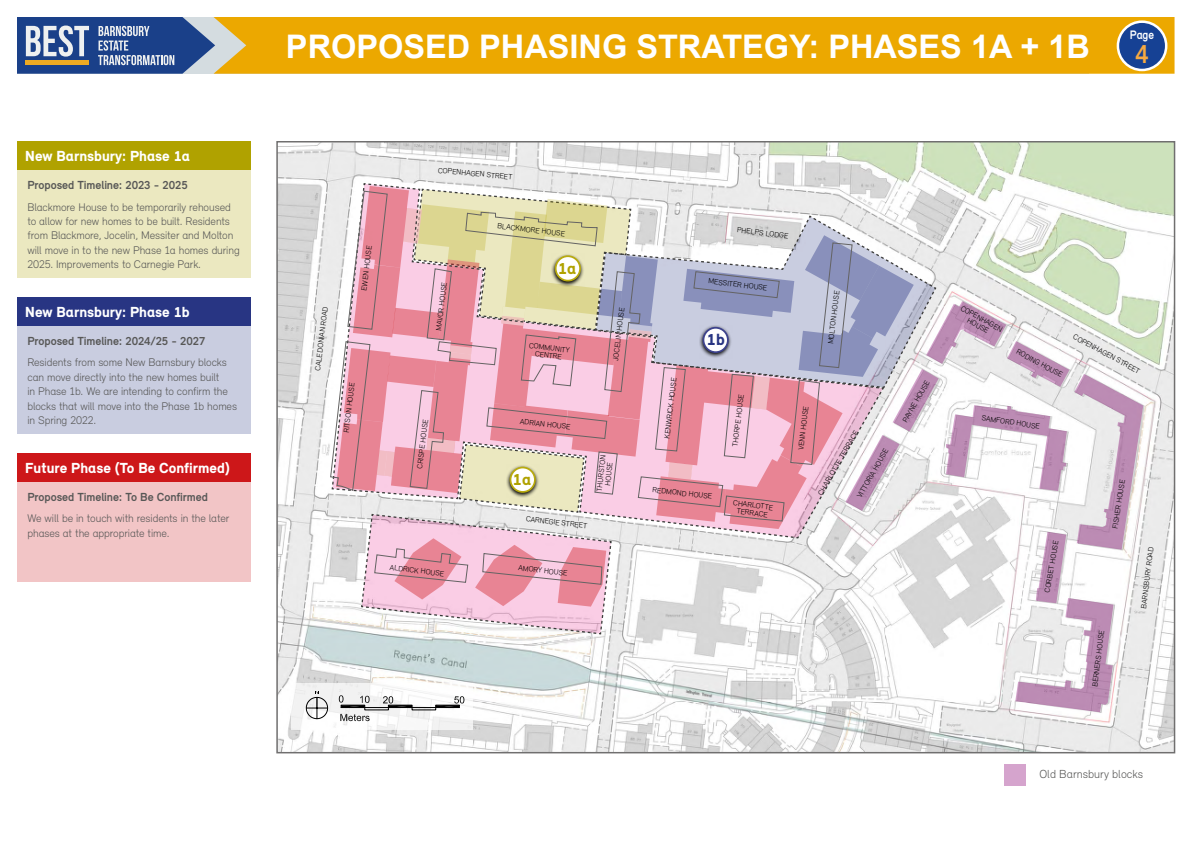
<style>
.page{position:relative;width:1192px;height:842px;background:#fff}
.page>*{position:absolute;margin:0;border:0;box-sizing:border-box;transform-origin:0 0}
.t1{font:700 32.5px "Arial";color:#fff}
.t2{font:700 27px "Relevant";color:#f7a941;scale:.9 1}
.t3{font:900 16.65px "Relevant";color:#b0a200}
.t4{font:900 16.65px "Relevant";color:#283583}
.t5{font:900 15px "Relevant";color:#fff}
.t6{font:700 12.6px "Relevant";color:#fff;scale:.9 1}
.t7{font:700 12px "Relevant";letter-spacing:-.005em;color:#575756}
.t8{font:300 12px "Relevant";color:#575756}
.t9{font:300 11.35px/14.4px "Relevant";letter-spacing:-.01em;color:#575756}
.t10{font:300 7.7px/7.7px "Relevant";color:#000;text-align:center}
.t11{font:300 7.65px/7.7px "Relevant";color:#000;text-align:center}
</style>
<div class="page">
<div style="left:215px;top:17px;width:960px;height:57px;background:#eca800"></div>
<svg style="left:17px;top:17px;width:198px;height:57px;background:#4f6ca1"></svg>
<hr style="left:26px;top:61px;width:63px;height:4px;background:#eeaa23">
<div style="left:1118px;top:22px;width:48px;height:48px;background:#164194;border-radius:50%"></div>
<div style="left:1117px;top:20px;width:50px;height:51px;border:2px solid #fff;border-radius:50%"></div>
<img style="left:279px;top:144px;width:893px;height:606px">
<div style="left:291px;top:683px;width:182px;height:47px;background:#f6f6f6"></div>
<svg style="left:306px;top:183px;width:837px;height:538px"></svg>
<div style="left:18px;top:170px;width:233px;height:108px;background:#ebe8c0"></div>
<div style="left:18px;top:142px;width:233px;height:28px;background:#b0a200"></div>
<div style="left:18px;top:326px;width:233px;height:108px;background:#c9cde0"></div>
<div style="left:18px;top:298px;width:233px;height:28px;background:#283583"></div>
<div style="left:18px;top:482px;width:233px;height:99px;background:#f2c5c6"></div>
<div style="left:18px;top:454px;width:233px;height:28px;background:#cd1719"></div>
<div style="left:1004px;top:764px;width:21px;height:21px;background:#d5a4cd"></div>
<h3 class="t5" style="left:25px;top:146px;width:166px">New Barnsbury: Phase 1a</h3>
<p class="t7" style="left:27px;top:178px;width:162px">Proposed Timeline: 2023 - 2025</p>
<p class="t9" style="left:27px;top:199px;width:214px">Blackmore House to be temporarily rehoused to allow for new homes to be built. Residents from Blackmore, Jocelin, Messiter and Molton will move in to the new Phase 1a homes during 2025. Improvements to Carnegie Park.</p>
<h3 class="t5" style="left:25px;top:302px;width:166px">New Barnsbury: Phase 1b</h3>
<p class="t7" style="left:27px;top:334px;width:180px">Proposed Timeline: 2024/25 - 2027</p>
<p class="t9" style="left:27px;top:355px;width:211px">Residents from some New Barnsbury blocks can move directly into the new homes built<br>in Phase 1b. We are intending to confirm the blocks that will move into the Phase 1b homes in Spring 2022.</p>
<h3 class="t5" style="left:25px;top:458px;width:206px">Future Phase (To Be Confirmed)</h3>
<p class="t7" style="left:27px;top:489px;width:182px">Proposed Timeline: To Be Confirmed</p>
<p class="t9" style="left:27px;top:511px;width:203px">We will be in touch with residents in the later phases at the appropriate time.</p>
<h1 class="t1" style="left:286px;top:25px;width:805px">PROPOSED PHASING STRATEGY: PHASES 1A + 1B</h1>
<p class="t6" style="left:1130px;top:27px;width:28px">Page</p>
<h2 class="t2" style="left:1136px;top:37px;width:16px">4</h2>
<p class="t10" style="left:314px;top:370px;width:66px;rotate:-83deg">CALEDONIAN ROAD</p>
<p class="t10" style="left:360px;top:290px;width:47px;rotate:-83deg">EWEN HOUSE</p>
<p class="t10" style="left:342px;top:432px;width:52px;rotate:-83deg">RITSON HOUSE</p>
<p class="t10" style="left:438px;top:166px;width:76px;rotate:5deg">COPENHAGEN STREET</p>
<p class="t10" style="left:498px;top:221px;width:70px;rotate:7deg">BLACKMORE HOUSE</p>
<p class="t10" style="left:435px;top:330px;width:51px;rotate:-83deg">MAVOR HOUSE</p>
<h3 class="t3" style="left:558px;top:257px;width:20px">1a</h3>
<p class="t10" style="left:529px;top:341px;width:43px;rotate:7deg">COMMUNITY<br>CENTRE</p>
<p class="t10" style="left:612px;top:360px;width:55px;rotate:-83deg">JOCELIN HOUSE</p>
<p class="t10" style="left:416px;top:468px;width:51px;rotate:-83deg">CRISPE HOUSE</p>
<p class="t10" style="left:520px;top:417px;width:52px;rotate:6deg">ADRIAN HOUSE</p>
<h3 class="t3" style="left:513px;top:469px;width:20px">1a</h3>
<p class="t10" style="left:595px;top:491px;width:38px;rotate:-84deg">THURSTON<br>HOUSE</p>
<p class="t10" style="left:526px;top:514px;width:63px;rotate:7deg">CARNEGIE STREET</p>
<p class="t10" style="left:390px;top:563px;width:56px;rotate:7deg">ALDRICK HOUSE</p>
<p class="t10" style="left:519px;top:563px;width:51px;rotate:7deg">AMORY HOUSE</p>
<p class="t10" style="left:738px;top:226px;width:53px;rotate:7deg">PHELPS LODGE</p>
<p class="t10" style="left:709px;top:277px;width:61px;rotate:7deg">MESSITER HOUSE</p>
<h3 class="t4" style="left:707px;top:329px;width:19px">1b</h3>
<p class="t10" style="left:826px;top:343px;width:55px;rotate:-83deg">MOLTON HOUSE</p>
<p class="t10" style="left:663px;top:438px;width:63px;rotate:-83deg">KENWRICK HOUSE</p>
<p class="t10" style="left:653px;top:486px;width:62px;rotate:6deg">REDMOND HOUSE</p>
<p class="t10" style="left:731px;top:446px;width:54px;rotate:-83deg">THORPE HOUSE</p>
<p class="t10" style="left:797px;top:449px;width:45px;rotate:-83deg">VENN HOUSE</p>
<p class="t10" style="left:734px;top:499px;width:42px;rotate:7deg">CHARLOTTE<br>TERRACE</p>
<p class="t10" style="left:817px;top:492px;width:75px;rotate:-60deg">CHARLOTTE TERRACE</p>
<p class="t11" style="left:855px;top:495px;width:56px;rotate:-60deg">VITTORIA HOUSE</p>
<p class="t11" style="left:901px;top:419px;width:48px;rotate:-60deg">PAYNE HOUSE</p>
<p class="t11" style="left:963px;top:304px;width:48px;rotate:29deg">COPENHAGEN<br>HOUSE</p>
<p class="t11" style="left:1019px;top:347px;width:53px;rotate:28deg">RODING HOUSE</p>
<p class="t10" style="left:1076px;top:333px;width:76px;rotate:28deg">COPENHAGEN STREET</p>
<p class="t11" style="left:982px;top:414px;width:60px;rotate:8deg">SAMFORD HOUSE</p>
<p class="t11" style="left:1043px;top:592px;width:55px;rotate:-80deg">CORBET HOUSE</p>
<p class="t11" style="left:1111px;top:528px;width:51px;rotate:-81deg">FISHER HOUSE</p>
<p class="t11" style="left:1091px;top:686px;width:59px;rotate:-83deg">BERNERS HOUSE</p>
<p class="t11" style="left:1140px;top:608px;width:64px;rotate:-83deg">BARNSBURY ROAD</p>
<p class="t8" style="left:1039px;top:767px;width:105px">Old Barnsbury blocks</p>
</div>
